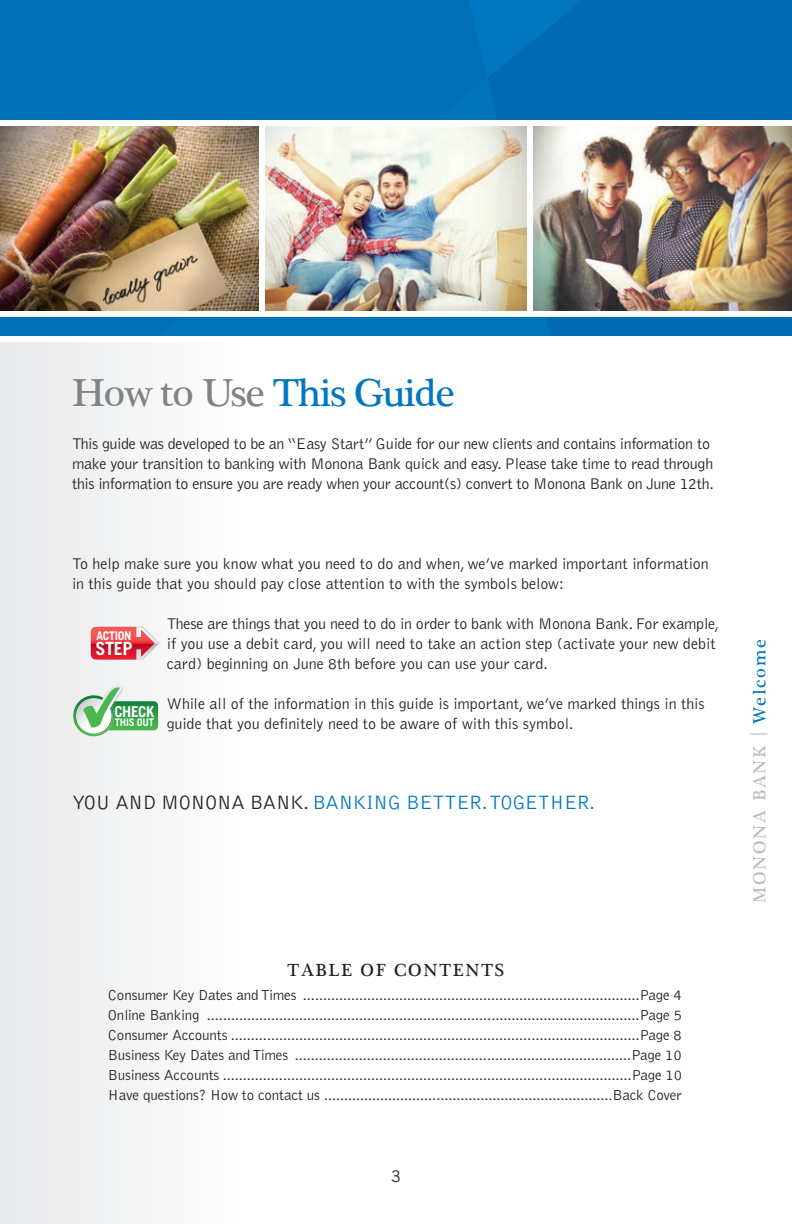
<style>
.page{position:relative;width:792px;height:1224px;background:#fff}
.page>*{position:absolute;margin:0;border:0;box-sizing:border-box;transform-origin:0 0}
.t1{font:40px "Plantagenet Cherokee";letter-spacing:-.03em;color:#0077c0}
.t2{font:300 20px "Bell Gothic";letter-spacing:-.01em;color:#0077c0}
.t3{font:700 18.2px "Trade Gothic";color:#fff}
.t4{font:18px "Plantagenet Cherokee";letter-spacing:.1em;color:#bcbdc0}
.t5{font:18px "Plantagenet Cherokee";letter-spacing:.1em;color:#231f20}
.t6{font:300 16px/20px "Bell Gothic";letter-spacing:-.015em;color:#231f20}
.t7{font:16px "Trade Gothic";color:#231f20}
.t8{font:300 15px/20px "Bell Gothic";letter-spacing:-.01em;color:#231f20;text-align:justify}
.t9{font:700 15px "Trade Gothic";letter-spacing:-.025em;color:#fff}
.t10{font:700 11.8px "Trade Gothic";letter-spacing:-.025em;color:#fff}
.t11{font:700 10.4px "Trade Gothic";letter-spacing:-.025em;color:#fff}
.s1{color:#808285}
.s2{color:#231f20}
.s3{color:#0077c0}
</style>
<div class="page">
<img style="left:0;top:126px;width:258px;height:184px">
<img style="left:533px;top:126px;width:259px;height:185px">
<img style="left:266px;top:126px;width:260px;height:184px">
<div style="left:0;top:317px;width:792px;height:18px;background:#006fb5"></div>
<div style="left:0;top:0;width:792px;height:119px;background:#006fb5"></div>
<svg style="left:73px;top:685px;width:85px;height:51px"></svg>
<svg style="left:91px;top:627px;width:69px;height:33px;background:#e25f68"></svg>
<h1 class="t1" style="left:72px;top:369px;width:385px"><span class="s1">How to Use</span> This Guide</h1>
<p class="t6" style="left:72px;top:434px;width:643px">This guide was developed to be an “Easy Start” Guide for our new clients and contains information to make your transition to banking with Monona Bank quick and easy. Please take time to read through this information to ensure you are ready when your account(s) convert to Monona Bank on June 12th.</p>
<p class="t6" style="left:72px;top:554px;width:638px">To help make sure you know what you need to do and when, we’ve marked important information in this guide that you should pay close attention to with the symbols below:</p>
<p class="t6" style="left:167px;top:614px;width:554px">These are things that you need to do in order to bank with Monona Bank. For example, if you use a debit card, you will need to take an action step (activate your new debit card) beginning on June 8th before you can use your card.</p>
<p class="t6" style="left:167px;top:694px;width:540px">While all of the information in this guide is important, we’ve marked things in this guide that you definitely need to be aware of with this symbol.</p>
<p class="t10" style="left:96px;top:629px;width:36px">ACTION</p>
<p class="t3" style="left:95px;top:638px;width:39px">STEP</p>
<p class="t9" style="left:114px;top:702px;width:42px">CHECK</p>
<p class="t11" style="left:115px;top:715px;width:41px">THIS OUT</p>
<h2 class="t2" style="left:72px;top:792px;width:525px"><span class="s2">YOU AND MONONA BANK.</span> BANKING BETTER. TOGETHER.</h2>
<p class="t5" style="left:288px;top:959px;width:218px">TABLE OF CONTENTS</p>
<p class="t8" style="left:108px;top:985px;width:576px">Consumer Key Dates and Times ....................................................................................Page 4<br>Online Banking ............................................................................................................Page 5<br>Consumer Accounts ......................................................................................................Page 8<br>Business Key Dates and Times ....................................................................................Page 10<br>Business Accounts ......................................................................................................Page 10<br>Have questions? How to contact us ........................................................................Back Cover</p>
<p class="t7" style="left:391px;top:1166px;width:11px">3</p>
<p class="t4" style="left:749px;top:903px;width:266px;rotate:-90deg">MONONA BANK | <span class="s3">Welcome</span></p>
</div>
